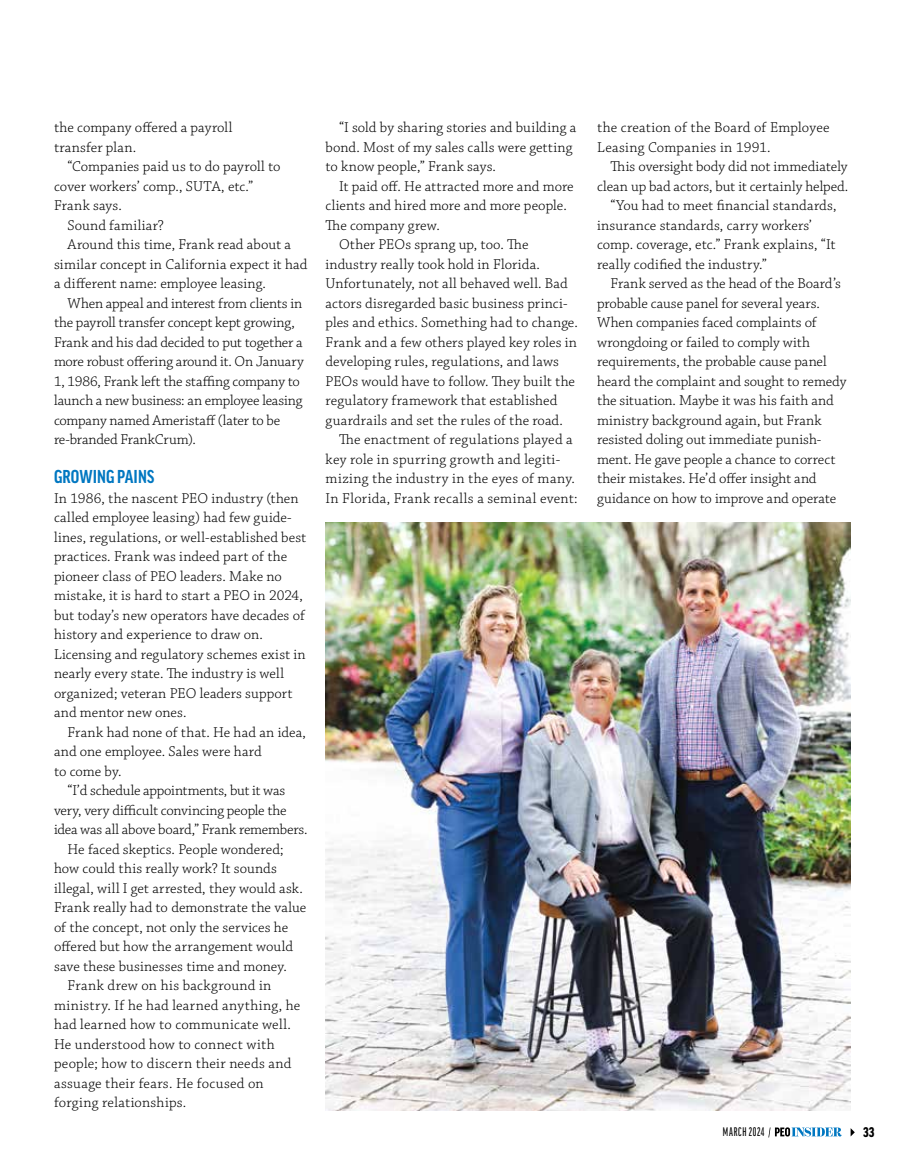
<style>
.page{position:relative;width:905px;height:1175px;background:#fff}
.page>*{position:absolute;margin:0;border:0;box-sizing:border-box;transform-origin:0 0}
.t1{font:700 condensed 18px "Good Pro";letter-spacing:.005em;color:#0077c1}
.t2{font:300 15px/19.5px "Chaparral Pro";letter-spacing:.005em;color:#000}
.t3{font:300 15px "Chaparral Pro";letter-spacing:-.015em;color:#000}
.t4{font:300 15px "Chaparral Pro";letter-spacing:.025em;color:#000}
.t5{font:300 15px "Chaparral Pro";letter-spacing:.03em;color:#000}
.t6{font:300 15px "Chaparral Pro";letter-spacing:-.02em;color:#000}
.t7{font:900 condensed 13.5px "Good Pro";color:#000}
.t8{font:500 12px "Good Pro Comp";letter-spacing:.06em;color:#000}
</style>
<div class="page">
<svg style="left:850px;top:1128px;width:4px;height:8px"></svg>
<svg style="left:768px;top:1127px;width:73px;height:10px"></svg>
<img style="left:326px;top:522px;width:524px;height:588px">
<p class="t2" style="left:54px;top:118px;width:180px">the company offered a payroll transfer plan.</p>
<p class="t2" style="left:68px;top:157px;width:215px">“Companies paid us to do payroll to</p>
<p class="t2" style="left:54px;top:177px;width:201px">cover workers’ comp., SUTA, etc.”</p>
<p class="t2" style="left:54px;top:196px;width:69px">Frank says.</p>
<p class="t2" style="left:68px;top:216px;width:98px">Sound familiar?</p>
<p class="t2" style="left:68px;top:235px;width:225px">Around this time, Frank read about a</p>
<p class="t2" style="left:54px;top:255px;width:255px">similar concept in California expect it had</p>
<p class="t2" style="left:54px;top:274px;width:213px">a different name: employee leasing.</p>
<p class="t2" style="left:68px;top:294px;width:236px">When appeal and interest from clients in</p>
<p class="t3" style="left:54px;top:314px;width:242px">the payroll transfer concept kept growing,</p>
<p class="t3" style="left:54px;top:334px;width:250px">Frank and his dad decided to put together a</p>
<p class="t6" style="left:54px;top:353px;width:251px">more robust offering around it. On January</p>
<p class="t3" style="left:54px;top:373px;width:247px">1, 1986, Frank left the staffing company to</p>
<p class="t3" style="left:54px;top:392px;width:250px">launch a new business: an employee leasing</p>
<p class="t2" style="left:54px;top:411px;width:228px">company named Ameristaff (later to be</p>
<p class="t2" style="left:54px;top:430px;width:143px">re-branded FrankCrum).</p>
<p class="t1" style="left:54px;top:467px;width:102px">GROWING PAINS</p>
<p class="t2" style="left:54px;top:489px;width:254px">In 1986, the nascent PEO industry (then called employee leasing) had few guide&shy;lines, regulations, or well-established best practices. Frank was indeed part of the pioneer class of PEO leaders. Make no mistake, it is hard to start a PEO in 2024, but today’s new operators have decades of history and experience to draw on.<br>Licensing and regulatory schemes exist in nearly every state. The industry is well organized; veteran PEO leaders support and mentor new ones.</p>
<p class="t2" style="left:54px;top:723px;width:253px;text-indent:14px">Frank had none of that. He had an idea, and one employee. Sales were hard<br>to come by.</p>
<p class="t3" style="left:68px;top:782px;width:219px">“I’d schedule appointments, but it was</p>
<p class="t2" style="left:54px;top:801px;width:234px">very, very difficult convincing people the</p>
<p class="t3" style="left:54px;top:821px;width:255px">idea was all above board,” Frank remembers.</p>
<p class="t2" style="left:68px;top:840px;width:218px">He faced skeptics. People wondered;</p>
<p class="t2" style="left:54px;top:859px;width:224px">how could this really work? It sounds</p>
<p class="t2" style="left:54px;top:879px;width:250px">illegal, will I get arrested, they would ask.</p>
<p class="t2" style="left:54px;top:898px;width:254px">Frank really had to demonstrate the value</p>
<p class="t2" style="left:54px;top:918px;width:236px">of the concept, not only the services he</p>
<p class="t2" style="left:54px;top:937px;width:240px">offered but how the arrangement would</p>
<p class="t2" style="left:54px;top:957px;width:234px">save these businesses time and money.</p>
<p class="t4" style="left:68px;top:977px;width:205px">Frank drew on his background in</p>
<p class="t5" style="left:54px;top:997px;width:248px">ministry. If he had learned anything, he</p>
<p class="t2" style="left:54px;top:1015px;width:238px">had learned how to communicate well.</p>
<p class="t2" style="left:54px;top:1035px;width:222px">He understood how to connect with</p>
<p class="t2" style="left:54px;top:1054px;width:239px">people; how to discern their needs and</p>
<p class="t2" style="left:54px;top:1074px;width:211px">assuage their fears. He focused on</p>
<p class="t2" style="left:54px;top:1093px;width:134px">forging relationships.</p>
<p class="t2" style="left:325px;top:118px;width:252px;text-indent:14px">“I sold by sharing stories and building a bond. Most of my sales calls were getting to know people,” Frank says.</p>
<p class="t2" style="left:339px;top:177px;width:236px">It paid off. He attracted more and more</p>
<p class="t2" style="left:325px;top:196px;width:243px">clients and hired more and more people.</p>
<p class="t2" style="left:325px;top:216px;width:116px">The company grew.</p>
<p class="t2" style="left:339px;top:235px;width:191px">Other PEOs sprang up, too. The</p>
<p class="t2" style="left:325px;top:255px;width:216px">industry really took hold in Florida.</p>
<p class="t2" style="left:325px;top:274px;width:243px">Unfortunately, not all behaved well. Bad</p>
<p class="t2" style="left:325px;top:294px;width:243px">actors disregarded basic business princi-</p>
<p class="t2" style="left:325px;top:313px;width:254px">ples and ethics. Something had to change.</p>
<p class="t2" style="left:325px;top:333px;width:253px">Frank and a few others played key roles in</p>
<p class="t2" style="left:325px;top:352px;width:235px">developing rules, regulations, and laws</p>
<p class="t2" style="left:325px;top:372px;width:251px">PEOs would have to follow. They built the</p>
<p class="t2" style="left:325px;top:391px;width:233px">regulatory framework that established</p>
<p class="t2" style="left:325px;top:411px;width:239px">guardrails and set the rules of the road.</p>
<p class="t2" style="left:339px;top:430px;width:235px">The enactment of regulations played a</p>
<p class="t4" style="left:325px;top:451px;width:236px">key role in spurring growth and legiti-</p>
<p class="t5" style="left:325px;top:470px;width:251px">mizing the industry in the eyes of many.</p>
<p class="t4" style="left:325px;top:490px;width:253px">In Florida, Frank recalls a seminal event:</p>
<p class="t2" style="left:597px;top:118px;width:234px">the creation of the Board of Employee<br>Leasing Companies in 1991.</p>
<p class="t2" style="left:610px;top:157px;width:238px">This oversight body did not immediately</p>
<p class="t2" style="left:597px;top:177px;width:253px">clean up bad actors, but it certainly helped.</p>
<p class="t2" style="left:610px;top:196px;width:227px">“You had to meet financial standards,</p>
<p class="t2" style="left:597px;top:216px;width:216px">insurance standards, carry workers’</p>
<p class="t2" style="left:597px;top:235px;width:240px">comp. coverage, etc.” Frank explains, “It</p>
<p class="t2" style="left:597px;top:255px;width:171px">really codified the industry.”</p>
<p class="t2" style="left:610px;top:274px;width:232px">Frank served as the head of the Board’s</p>
<p class="t2" style="left:597px;top:294px;width:224px">probable cause panel for several years.</p>
<p class="t2" style="left:597px;top:313px;width:221px">When companies faced complaints of</p>
<p class="t2" style="left:597px;top:333px;width:214px">wrongdoing or failed to comply with</p>
<p class="t2" style="left:597px;top:352px;width:231px">requirements, the probable cause panel</p>
<p class="t2" style="left:597px;top:372px;width:251px">heard the complaint and sought to remedy</p>
<p class="t2" style="left:597px;top:391px;width:238px">the situation. Maybe it was his faith and</p>
<p class="t2" style="left:597px;top:411px;width:226px">ministry background again, but Frank</p>
<p class="t2" style="left:597px;top:430px;width:226px">resisted doling out immediate punish-</p>
<p class="t2" style="left:597px;top:450px;width:240px">ment. He gave people a chance to correct</p>
<p class="t2" style="left:597px;top:469px;width:221px">their mistakes. He’d offer insight and</p>
<p class="t2" style="left:597px;top:489px;width:241px">guidance on how to improve and operate</p>
<p class="t8" style="left:723px;top:1125px;width:43px">MARCH 2024</p>
<p class="t7" style="left:863px;top:1124px;width:13px">33</p>
</div>
